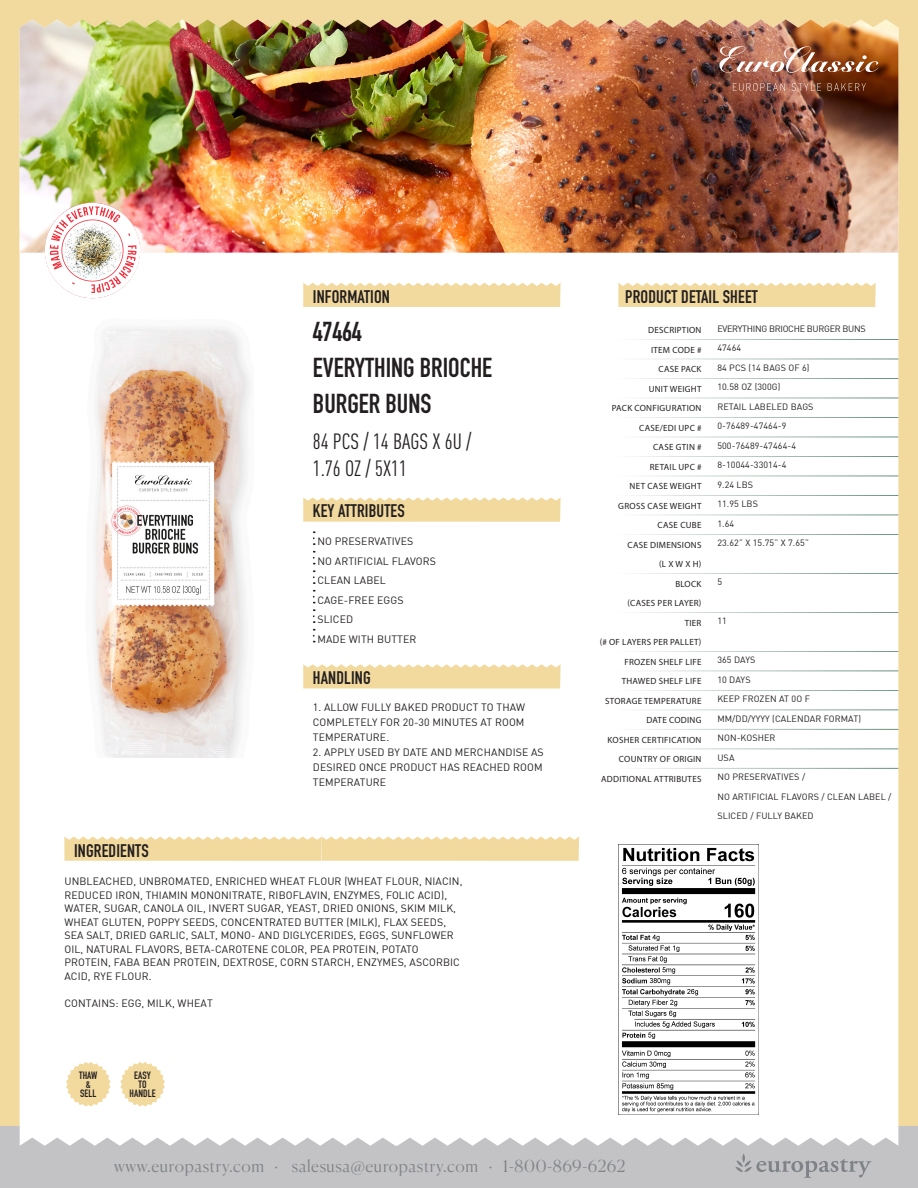
<style>
.page{position:relative;width:918px;height:1188px;background:#f2d99e}
.page>*{position:absolute;margin:0;border:0;box-sizing:border-box;transform-origin:0 0}
.t1{font:700 27px/36px "DIN Condensed";color:#231f20}
.t2{font:21.9px "DIN Cond";color:#231f20}
.t3{font:700 18px "DIN Condensed";letter-spacing:.01em;color:#231f20}
.t4{font:300 16.5px "Canela";letter-spacing:.04em;color:#7e8387}
.t5{font:10.5px/13.5px "DIN";letter-spacing:.01em;color:#231f20;text-align:justify}
.t6{font:700 10.5px "DIN Condensed";letter-spacing:.01em;color:#231f20}
.t7{font:9px "Myriad Pro";letter-spacing:.03em;color:#231f20}
.t8{font:9px/19.5px "DIN";letter-spacing:.01em;color:#231f20}
.t9{font:9px "DIN";letter-spacing:-.03em;color:#231f20}
</style>
<div class="page">
<div style="left:0;top:1126px;width:918px;height:62px;background:#c3c2c4"></div>
<svg style="left:735px;top:1154px;width:137px;height:24px"></svg>
<div style="left:20px;top:253px;width:878px;height:893px;background:#fff"></div>
<img style="left:20px;top:19px;width:878px;height:234px">
<svg style="left:733px;top:83px;width:133px;height:8px"></svg>
<img style="left:719px;top:46px;width:160px;height:27px">
<img style="left:79px;top:311px;width:175px;height:447px">
<hr style="left:618px;top:398px;width:280px;height:1px;background:#5f8a72">
<hr style="left:618px;top:476px;width:280px;height:1px;background:#5f8a72">
<hr style="left:618px;top:612px;width:280px;height:1px;background:#5f8a72">
<hr style="left:618px;top:749px;width:280px;height:1px;background:#5f8a72">
<hr style="left:618px;top:359px;width:280px;height:1px;background:#5f8a72">
<hr style="left:618px;top:437px;width:280px;height:1px;background:#5f8a72">
<hr style="left:618px;top:573px;width:280px;height:1px;background:#5f8a72">
<hr style="left:618px;top:710px;width:280px;height:1px;background:#5f8a72">
<hr style="left:618px;top:515px;width:280px;height:1px;background:#5f8a72">
<hr style="left:618px;top:651px;width:280px;height:1px;background:#5f8a72">
<hr style="left:618px;top:339px;width:280px;height:1px;background:#5f8a72">
<hr style="left:618px;top:417px;width:280px;height:1px;background:#5f8a72">
<hr style="left:618px;top:690px;width:280px;height:1px;background:#5f8a72">
<hr style="left:618px;top:495px;width:280px;height:1px;background:#5f8a72">
<hr style="left:618px;top:768px;width:280px;height:1px;background:#5f8a72">
<hr style="left:618px;top:378px;width:280px;height:1px;background:#5f8a72">
<hr style="left:618px;top:456px;width:280px;height:1px;background:#5f8a72">
<hr style="left:618px;top:729px;width:280px;height:1px;background:#5f8a72">
<hr style="left:618px;top:534px;width:280px;height:1px;background:#5f8a72">
<hr style="left:618px;top:671px;width:280px;height:1px;background:#5f8a72">
<svg style="left:618px;top:283px;width:258px;height:24px"></svg>
<svg style="left:303px;top:283px;width:258px;height:24px"></svg>
<svg style="left:64px;top:837px;width:515px;height:24px"></svg>
<img style="left:45px;top:203px;width:95px;height:95px;border-radius:48px">
<svg style="left:66px;top:1062px;width:45px;height:45px"></svg>
<svg style="left:120px;top:1062px;width:45px;height:45px"></svg>
<img style="left:618px;top:844px;width:140px;height:270px">
<svg style="left:303px;top:664px;width:258px;height:25px"></svg>
<svg style="left:303px;top:497px;width:258px;height:25px"></svg>
<svg style="left:313px;top:531px;width:2px;height:14px"></svg>
<svg style="left:313px;top:551px;width:2px;height:33px"></svg>
<svg style="left:313px;top:590px;width:2px;height:33px"></svg>
<svg style="left:313px;top:629px;width:2px;height:14px"></svg>
<p class="t3" style="left:74px;top:838px;width:76px">INGREDIENTS</p>
<p class="t3" style="left:313px;top:284px;width:79px">INFORMATION</p>
<p class="t3" style="left:625px;top:284px;width:134px">PRODUCT DETAIL SHEET</p>
<p class="t1" style="left:313px;top:314px;width:181px">47464<br>EVERYTHING BRIOCHE</p>
<p class="t1" style="left:313px;top:386px;width:120px">BURGER BUNS</p>
<p class="t2" style="left:313px;top:429px;width:160px">84 PCS / 14 BAGS X 6U /</p>
<p class="t2" style="left:313px;top:456px;width:96px">1.76 OZ / 5X11</p>
<p class="t9" style="left:717px;top:323px;width:150px">EVERYTHING BRIOCHE BURGER BUNS</p>
<p class="t8" style="left:717px;top:338px;width:25px">47464</p>
<p class="t8" style="left:717px;top:358px;width:94px">84 PCS (14 BAGS OF 6)</p>
<p class="t8" style="left:717px;top:377px;width:65px">10.58 OZ (300G)</p>
<p class="t8" style="left:717px;top:397px;width:98px">RETAIL LABELED BAGS</p>
<p class="t8" style="left:717px;top:416px;width:71px">0-76489-47464-9</p>
<p class="t8" style="left:717px;top:436px;width:80px">500-76489-47464-4</p>
<p class="t8" style="left:717px;top:455px;width:71px">8-10044-33014-4</p>
<p class="t8" style="left:717px;top:475px;width:37px">9.24 LBS</p>
<p class="t8" style="left:717px;top:494px;width:42px">11.95 LBS</p>
<p class="t8" style="left:717px;top:514px;width:18px">1.64</p>
<p class="t8" style="left:717px;top:533px;width:93px">23.62” X 15.75” X 7.65”</p>
<p class="t8" style="left:717px;top:572px;width:6px">5</p>
<p class="t8" style="left:717px;top:611px;width:11px">11</p>
<p class="t8" style="left:717px;top:650px;width:40px">365 DAYS</p>
<p class="t8" style="left:717px;top:670px;width:35px">10 DAYS</p>
<p class="t8" style="left:717px;top:689px;width:94px">KEEP FROZEN AT 0O F</p>
<p class="t8" style="left:717px;top:709px;width:145px">MM/DD/YYYY (CALENDAR FORMAT)</p>
<p class="t8" style="left:717px;top:728px;width:60px">NON-KOSHER</p>
<p class="t8" style="left:717px;top:748px;width:19px">USA</p>
<p class="t8" style="left:717px;top:767px;width:89px">NO PRESERVATIVES /</p>
<p class="t8" style="left:717px;top:787px;width:176px">NO ARTIFICIAL FLAVORS / CLEAN LABEL /<br>SLICED / FULLY BAKED</p>
<p class="t7" style="left:648px;top:325px;width:55px">DESCRIPTION</p>
<p class="t7" style="left:651px;top:344px;width:52px">ITEM CODE #</p>
<p class="t7" style="left:658px;top:364px;width:45px">CASE PACK</p>
<p class="t7" style="left:649px;top:383px;width:54px">UNIT WEIGHT</p>
<p class="t7" style="left:612px;top:403px;width:91px">PACK CONFIGURATION</p>
<p class="t7" style="left:639px;top:422px;width:64px">CASE/EDI UPC #</p>
<p class="t7" style="left:653px;top:442px;width:50px">CASE GTIN #</p>
<p class="t7" style="left:650px;top:461px;width:53px">RETAIL UPC #</p>
<p class="t7" style="left:630px;top:481px;width:73px">NET CASE WEIGHT</p>
<p class="t7" style="left:618px;top:500px;width:85px">GROSS CASE WEIGHT</p>
<p class="t7" style="left:658px;top:520px;width:45px">CASE CUBE</p>
<p class="t7" style="left:627px;top:539px;width:76px">CASE DIMENSIONS</p>
<p class="t7" style="left:659px;top:559px;width:44px">(L X W X H)</p>
<p class="t7" style="left:675px;top:578px;width:28px">BLOCK</p>
<p class="t7" style="left:627px;top:598px;width:76px">(CASES PER LAYER)</p>
<p class="t7" style="left:685px;top:617px;width:18px">TIER</p>
<p class="t7" style="left:600px;top:637px;width:103px">(# OF LAYERS PER PALLET)</p>
<p class="t7" style="left:624px;top:656px;width:79px">FROZEN SHELF LIFE</p>
<p class="t7" style="left:622px;top:676px;width:81px">THAWED SHELF LIFE</p>
<p class="t7" style="left:605px;top:695px;width:98px">STORAGE TEMPERATURE</p>
<p class="t7" style="left:646px;top:715px;width:57px">DATE CODING</p>
<p class="t7" style="left:608px;top:734px;width:95px">KOSHER CERTIFICATION</p>
<p class="t7" style="left:619px;top:754px;width:84px">COUNTRY OF ORIGIN</p>
<p class="t7" style="left:601px;top:773px;width:102px">ADDITIONAL ATTRIBUTES</p>
<p class="t3" style="left:313px;top:499px;width:93px">KEY ATTRIBUTES</p>
<p class="t5" style="left:317px;top:534px;width:97px">NO PRESERVATIVES</p>
<p class="t5" style="left:317px;top:554px;width:120px">NO ARTIFICIAL FLAVORS</p>
<p class="t5" style="left:317px;top:573px;width:70px">CLEAN LABEL</p>
<p class="t5" style="left:317px;top:593px;width:88px">CAGE-FREE EGGS</p>
<p class="t5" style="left:317px;top:612px;width:37px">SLICED</p>
<p class="t5" style="left:317px;top:632px;width:101px">MADE WITH BUTTER</p>
<p class="t3" style="left:313px;top:666px;width:59px">HANDLING</p>
<p class="t5" style="left:313px;top:699px;width:214px;line-height:15px">1. ALLOW FULLY BAKED PRODUCT TO THAW COMPLETELY FOR 20-30 MINUTES AT ROOM TEMPERATURE.</p>
<p class="t5" style="left:313px;top:744px;width:232px;line-height:15px">2. APPLY USED BY DATE AND MERCHANDISE AS DESIRED ONCE PRODUCT HAS REACHED ROOM TEMPERATURE</p>
<p class="t5" style="left:64px;top:875px;width:400px;text-align:left">UNBLEACHED, UNBROMATED, ENRICHED WHEAT FLOUR (WHEAT FLOUR, NIACIN, REDUCED IRON, THIAMIN MONONITRATE, RIBOFLAVIN, ENZYMES, FOLIC ACID), WATER, SUGAR, CANOLA OIL, INVERT SUGAR, YEAST, DRIED ONIONS, SKIM MILK, WHEAT GLUTEN, POPPY SEEDS, CONCENTRATED BUTTER (MILK), FLAX SEEDS, SEA SALT, DRIED GARLIC, SALT, MONO- AND DIGLYCERIDES, EGGS, SUNFLOWER OIL, NATURAL FLAVORS, BETA-CAROTENE COLOR, PEA PROTEIN, POTATO PROTEIN, FABA BEAN PROTEIN, DEXTROSE, CORN STARCH, ENZYMES, ASCORBIC ACID, RYE FLOUR.</p>
<p class="t5" style="left:64px;top:996px;width:150px">CONTAINS: EGG, MILK, WHEAT</p>
<p class="t6" style="left:79px;top:1068px;width:20px">THAW</p>
<p class="t6" style="left:86px;top:1077px;width:7px">&amp;</p>
<p class="t6" style="left:80px;top:1086px;width:18px">SELL</p>
<p class="t6" style="left:134px;top:1068px;width:18px">EASY</p>
<p class="t6" style="left:139px;top:1077px;width:9px">TO</p>
<p class="t6" style="left:130px;top:1086px;width:28px">HANDLE</p>
<p class="t4" style="left:114px;top:1153px;width:513px">www.europastry.com · salesusa@europastry.com · 1-800-869-6262</p>
</div>
